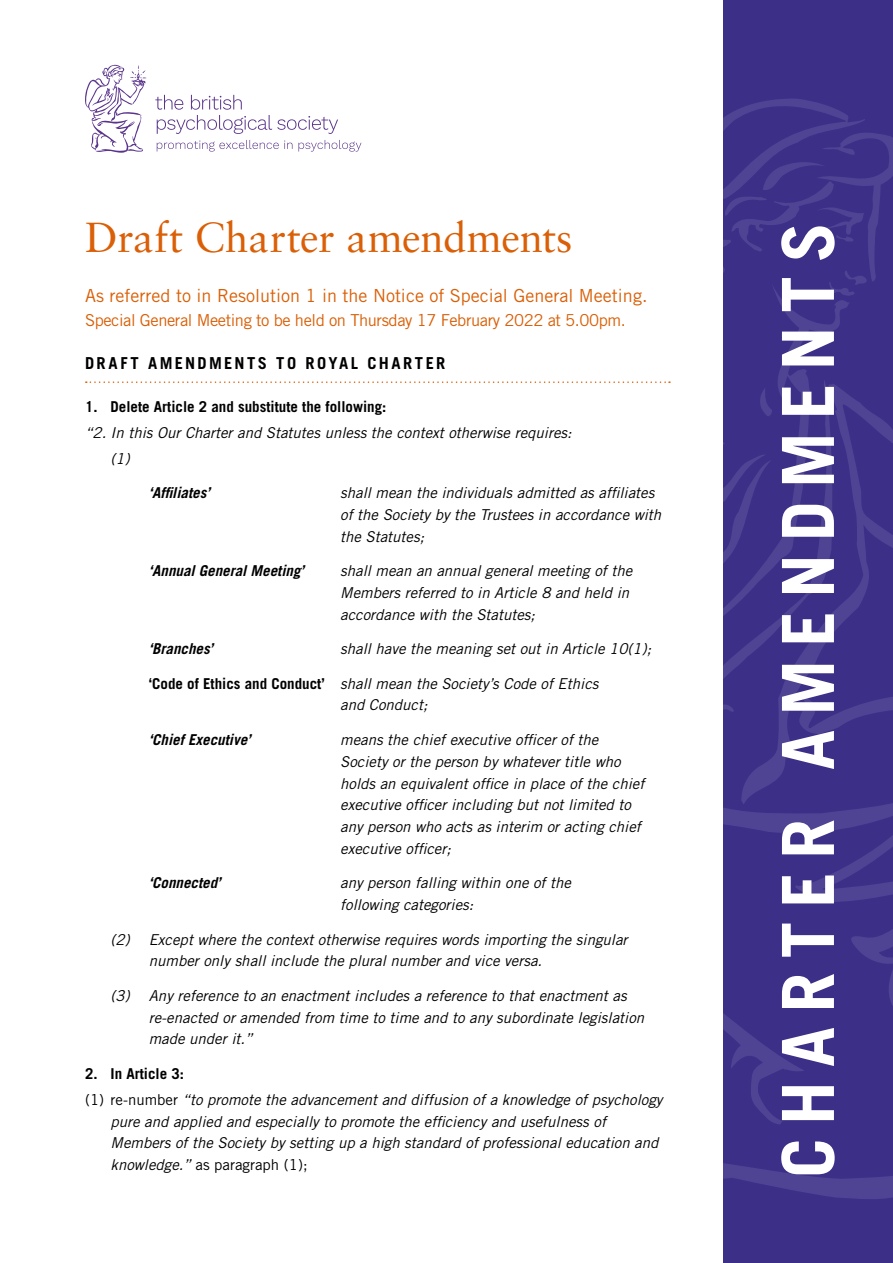
<style>
.page{position:relative;width:893px;height:1263px;background:#3c2f88}
.page>*{position:absolute;margin:0;border:0;box-sizing:border-box;transform-origin:0 0}
.t1{font:700 72px "Trade Gothic LT Std";letter-spacing:.18em;color:#fff}
.t2{font:42px "Sabon LT Std";letter-spacing:-.01em;color:#da5f06}
.t3{font:18px "Trade Gothic LT Std";color:#da5f06}
.t4{font:16.5px "Trade Gothic LT Std";letter-spacing:-.025em;color:#da5f06}
.t5{font:700 16.5px "Trade Gothic LT Std";letter-spacing:.145em;color:#000}
.t6{font:italic 15px/21.8px "Trade Gothic LT Std";color:#000}
.t7{font:italic 700 15px "Trade Gothic LT Std";color:#000}
.t8{font:700 15px "Trade Gothic LT Std";color:#000}
.s1{font-weight:700;font-style:normal}
.s2{font-style:normal}
</style>
<div class="page">
<svg style="left:723px;top:1163px;width:170px;height:36px"></svg>
<svg style="left:723px;top:804px;width:170px;height:320px"></svg>
<svg style="left:741px;top:740px;width:152px;height:64px"></svg>
<svg style="left:723px;top:396px;width:170px;height:344px"></svg>
<svg style="left:723px;top:99px;width:170px;height:196px"></svg>
<svg style="left:723px;top:174px;width:127px;height:531px"></svg>
<div style="left:0;top:0;width:723px;height:1263px;background:#fff"></div>
<svg style="left:157px;top:140px;width:135px;height:12px"></svg>
<svg style="left:298px;top:140px;width:63px;height:12px"></svg>
<svg style="left:155px;top:95px;width:183px;height:39px"></svg>
<svg style="left:85px;top:65px;width:61px;height:88px"></svg>
<svg style="left:86px;top:381px;width:584px;height:2px"></svg>
<h2 class="t2" style="left:85px;top:212px;width:489px">Draft Charter amendments</h2>
<p class="t3" style="left:85px;top:284px;width:564px">As referred to in Resolution 1 in the Notice of Special General Meeting.</p>
<p class="t4" style="left:85px;top:310px;width:542px">Special General Meeting to be held on Thursday 17 February 2022 at 5.00pm.</p>
<p class="t5" style="left:85px;top:353px;width:362px">DRAFT AMENDMENTS TO ROYAL CHARTER</p>
<p class="t8" style="left:85px;top:397px;width:303px">1. Delete Article 2 and substitute the following:</p>
<p class="t6" style="left:111px;top:420px;width:463px;line-height:26px;text-indent:-26px">“2. In this Our Charter and Statutes unless the context otherwise requires: (1)</p>
<p class="t7" style="left:149px;top:484px;width:62px">‘Affiliates’</p>
<p class="t6" style="left:340px;top:482px;width:323px">shall mean the individuals admitted as affiliates of the Society by the Trustees in accordance with the Statutes;</p>
<p class="t7" style="left:149px;top:562px;width:157px">‘Annual General Meeting’</p>
<p class="t6" style="left:340px;top:560px;width:294px">shall mean an annual general meeting of the<br>Members referred to in Article 8 and held in accordance with the Statutes;</p>
<p class="t7" style="left:149px;top:640px;width:66px">‘Branches’</p>
<p class="t6" style="left:340px;top:638px;width:313px">shall have the meaning set out in Article 10(1);</p>
<p class="t6" style="left:340px;top:673px;width:260px;text-indent:-191px"><span class="s1">‘Code of Ethics and Conduct’</span> shall mean the Society’s Code of Ethics and Conduct;</p>
<p class="t7" style="left:149px;top:730px;width:103px">‘Chief Executive’</p>
<p class="t6" style="left:340px;top:729px;width:306px">means the chief executive officer of the Society or the person by whatever title who holds an equivalent office in place of the chief executive officer including but not limited to any person who acts as interim or acting chief executive officer;</p>
<p class="t7" style="left:149px;top:874px;width:73px">‘Connected’</p>
<p class="t6" style="left:340px;top:872px;width:232px">any person falling within one of the following categories:</p>
<p class="t6" style="left:149px;top:928px;width:480px;text-indent:-38px">(2) Except where the context otherwise requires words importing the singular number only shall include the plural number and vice versa.</p>
<p class="t6" style="left:149px;top:985px;width:497px;text-indent:-38px">(3) Any reference to an enactment includes a reference to that enactment as re-enacted or amended from time to time and to any subordinate legislation made under it.”</p>
<p class="t6" style="left:85px;top:1061px;width:579px;line-height:26px"><span class="s1">2. In Article 3:<br></span><span class="s2">(1) re-number</span> “to promote the advancement and diffusion of a knowledge of psychology</p>
<p class="t6" style="left:111px;top:1110px;width:549px">pure and applied and especially to promote the efficiency and usefulness of<br>Members of the Society by setting up a high standard of professional education and knowledge.” <span class="s2">as paragraph (1);</span></p>
<h1 class="t1" style="left:764px;top:1178px;width:957px;rotate:-90deg">CHARTER AMENDMENTS</h1>
</div>
